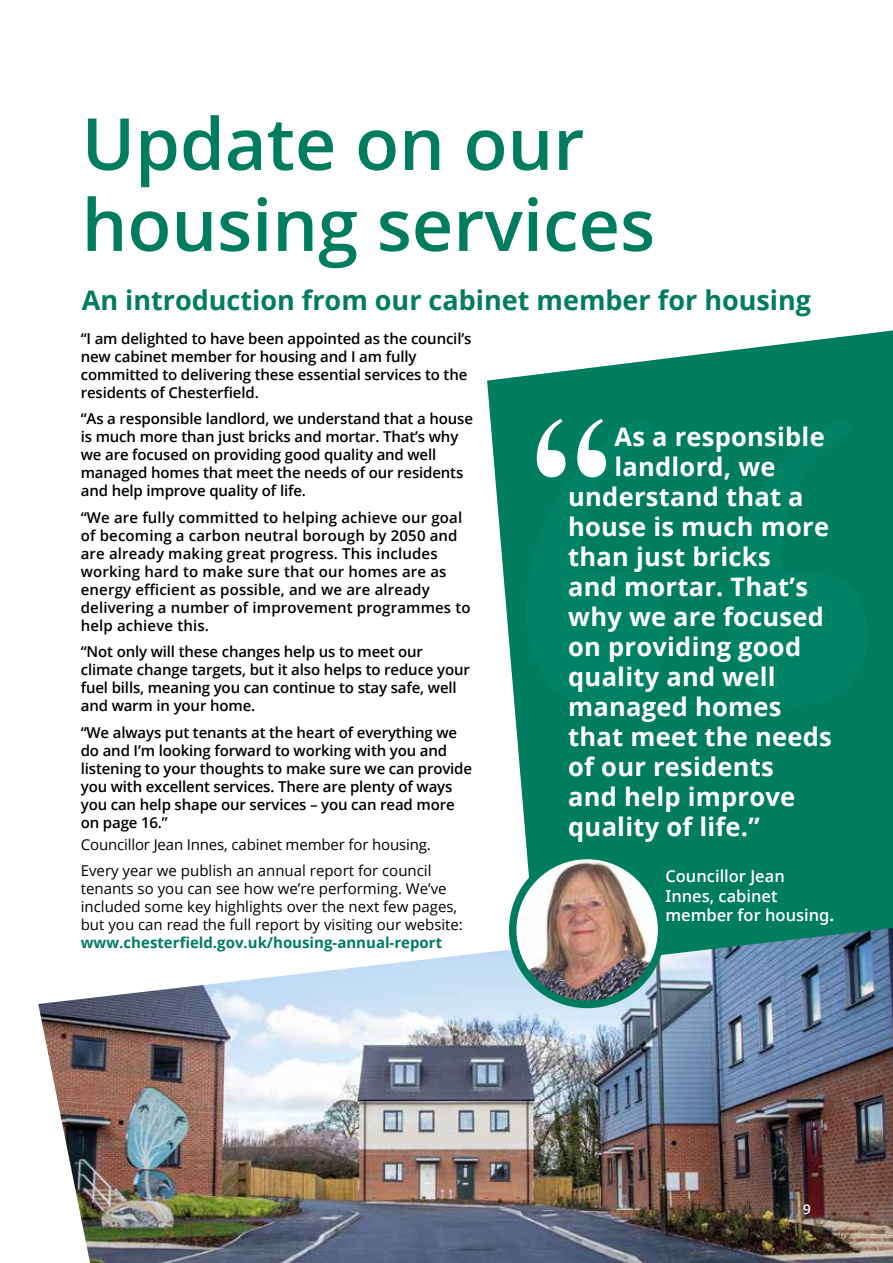
<style>
.page{position:relative;width:893px;height:1263px;background:#fff}
.page>*{position:absolute;margin:0;border:0;box-sizing:border-box;transform-origin:0 0}
.t1{font:600 72px/81px "Open Sans";color:#007c5e}
.t2{font:700 27px "Open Sans";color:#007c5e}
.t3{font:700 25.5px "Open Sans";letter-spacing:.01em;color:#fff}
.t4{font:600 16.5px/19.8px "Open Sans";color:#fff}
.t5{font:600 15px/18px "Open Sans";letter-spacing:-.01em;color:#000}
.t6{font:600 15px/18px "Open Sans";letter-spacing:.01em;color:#000}
.t7{font:15px/18px "Open Sans";color:#000}
.t8{font:700 15px "Open Sans";color:#007c5e}
.t9{font:600 13.5px "Open Sans";color:#fff}
.s1{font-weight:700}
</style>
<div class="page">
<img style="left:38px;top:952px;width:855px;height:311px">
<svg style="left:487px;top:330px;width:406px;height:639px;background:#278e77"></svg>
<div style="left:726px;top:417px;width:141px;height:289px;background:#008265"></div>
<img style="left:513px;top:855px;width:149px;height:149px;border-radius:74px">
<div style="left:509px;top:852px;width:156px;height:156px;border:8px solid #007c5e;border-radius:50%"></div>
<div style="left:526px;top:417px;width:142px;height:289px;background:#008265"></div>
<p class="t1" style="left:82px;top:102px;width:575px">Update on our housing services</p>
<p class="t2" style="left:82px;top:281px;width:731px">An introduction from our cabinet member for housing</p>
<p class="t5" style="left:81px;top:329px;width:392px">“I am delighted to have been appointed as the council’s new cabinet member for housing and I am fully</p>
<p class="t5" style="left:81px;top:365px;width:388px">committed to delivering these essential services to the</p>
<p class="t5" style="left:81px;top:383px;width:180px">residents of Chesterfield.</p>
<p class="t5" style="left:81px;top:409px;width:394px">“As a responsible landlord, we understand that a house is much more than just bricks and mortar. That’s why we are focused on providing good quality and well managed homes that meet the needs of our residents and help improve quality of life.</p>
<p class="t6" style="left:81px;top:508px;width:391px">“We are fully committed to helping achieve our goal of becoming a carbon neutral borough by 2050 and are already making great progress. This includes working hard to make sure that our homes are as energy efficient as possible, and we are already delivering a number of improvement programmes to help achieve this.</p>
<p class="t5" style="left:81px;top:642px;width:391px">“Not only will these changes help us to meet our climate change targets, but it also helps to reduce your fuel bills, meaning you can continue to stay safe, well and warm in your home.</p>
<p class="t5" style="left:81px;top:723px;width:393px">“We always put tenants at the heart of everything we do and I’m looking forward to working with you and listening to your thoughts to make sure we can provide you with excellent services. There are plenty of ways you can help shape our services – you can read more on page 16.”</p>
<p class="t7" style="left:81px;top:835px;width:352px">Councillor Jean Innes, cabinet member for housing.</p>
<p class="t7" style="left:81px;top:861px;width:384px">Every year we publish an annual report for council tenants so you can see how we’re performing. We’ve included some key highlights over the next few pages, but you can read the full report by visiting our website:</p>
<p class="t8" style="left:81px;top:932px;width:363px">www.chesterfield.gov.uk/housing-annual-report</p>
<p class="t3" style="left:614px;top:419px;width:212px">As a responsible</p>
<p class="t3" style="left:614px;top:449px;width:163px">landlord, we</p>
<p class="t3" style="left:568px;top:479px;width:237px">understand that a</p>
<p class="t3" style="left:568px;top:509px;width:262px">house is much more</p>
<p class="t3" style="left:568px;top:539px;width:204px">than just bricks</p>
<p class="t3" style="left:568px;top:569px;width:241px">and mortar. That’s</p>
<p class="t3" style="left:568px;top:599px;width:257px">why we are focused</p>
<p class="t3" style="left:568px;top:629px;width:234px">on providing good</p>
<p class="t3" style="left:568px;top:659px;width:209px">quality and well</p>
<p class="t3" style="left:568px;top:689px;width:215px">managed homes</p>
<p class="t3" style="left:568px;top:719px;width:265px">that meet the needs</p>
<p class="t3" style="left:568px;top:749px;width:207px">of our residents</p>
<p class="t3" style="left:568px;top:779px;width:229px">and help improve</p>
<p class="t3" style="left:568px;top:809px;width:193px">quality of life.”</p>
<p class="t4" style="left:665px;top:865px;width:170px">Councillor Jean<br>Innes, cabinet member for housing<span class="s1">.</span></p>
<p class="t9" style="left:803px;top:1199px;width:9px">9</p>
</div>
